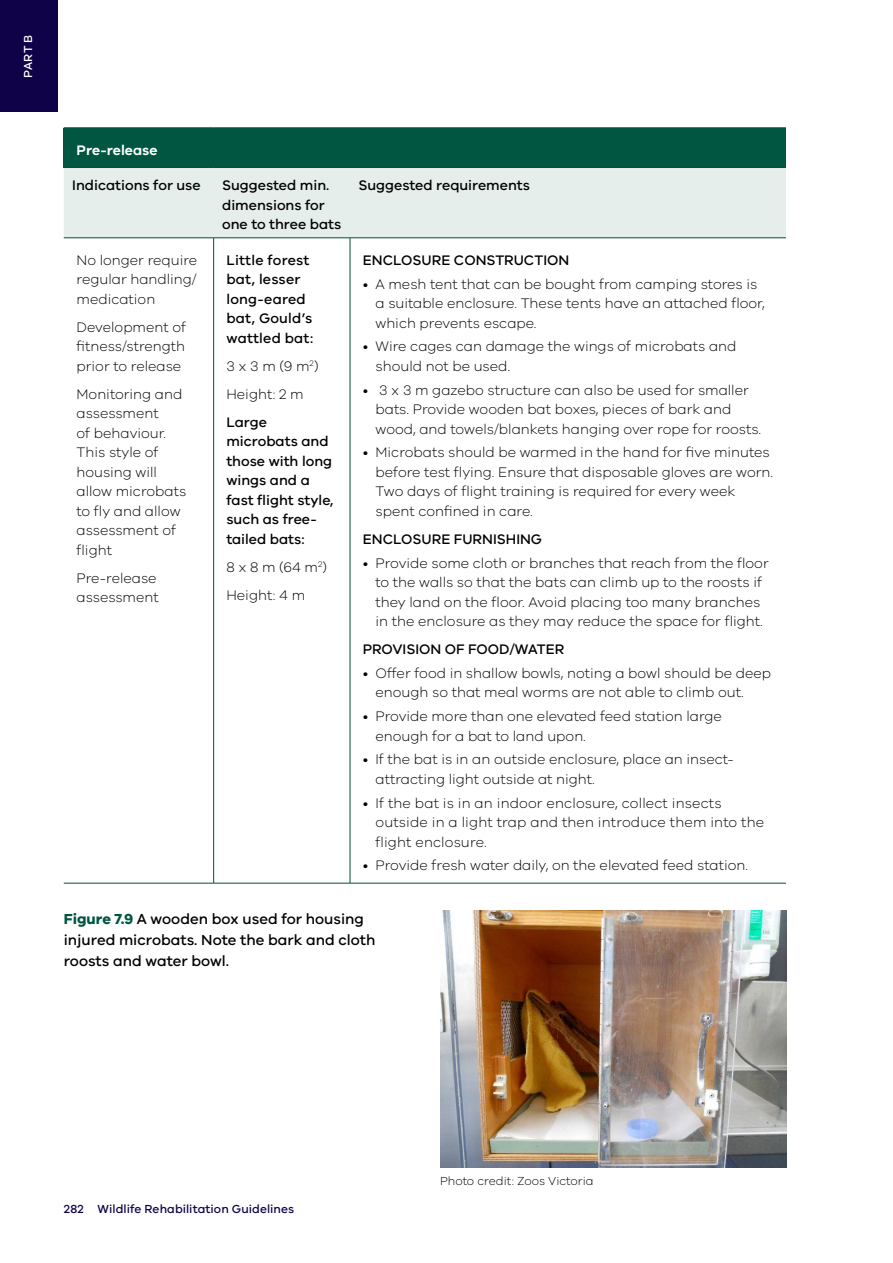
<style>
.page{position:relative;width:893px;height:1263px;background:#fff}
.page>*{position:absolute;margin:0;border:0;box-sizing:border-box;transform-origin:0 0}
.t1{font:500 15px/21px "VIC";color:#000}
.t2{font:300 14.25px/19.5px "VIC";color:#000}
.t3{font:500 14.25px/19.5px "VIC";color:#000}
.t4{font:600 14.25px "VIC";color:#fff}
.t5{font:500 12px "VIC";letter-spacing:.005em;color:#100249}
.t6{font:300 12px "VIC";color:#000}
.t7{font:500 12px "VIC";color:#fff}
.s1{font-weight:700;color:#005641}
</style>
<div class="page">
<div style="left:64px;top:128px;width:722px;height:40px;background:#005641"></div>
<div style="left:64px;top:168px;width:722px;height:70px;background:#e6eeeb"></div>
<hr style="left:213px;top:238px;width:1px;height:645px;background:#005134">
<hr style="left:350px;top:238px;width:1px;height:645px;background:#005134">
<hr style="left:64px;top:883px;width:150px;height:1px;background:#005134">
<hr style="left:214px;top:883px;width:136px;height:1px;background:#005134">
<hr style="left:350px;top:883px;width:436px;height:1px;background:#005134">
<hr style="left:64px;top:167px;width:150px;height:1px;background:#005134">
<hr style="left:214px;top:167px;width:136px;height:1px;background:#005134">
<hr style="left:350px;top:167px;width:436px;height:1px;background:#005134">
<hr style="left:64px;top:238px;width:150px;height:1px;background:#005134">
<hr style="left:214px;top:238px;width:136px;height:1px;background:#005134">
<hr style="left:350px;top:238px;width:436px;height:1px;background:#005134">
<hr style="left:64px;top:127px;width:150px;height:1px;background:#005134">
<hr style="left:214px;top:127px;width:136px;height:1px;background:#005134">
<hr style="left:350px;top:127px;width:436px;height:1px;background:#005134">
<img style="left:440px;top:910px;width:347px;height:257px">
<div style="left:0;top:0;width:57px;height:111px;background:#100249"></div>
<p class="t7" style="left:21px;top:78px;width:44px;rotate:-90deg">PART B</p>
<p class="t4" style="left:77px;top:141px;width:82px">Pre-release</p>
<p class="t3" style="left:72px;top:175px;width:130px">Indications for use</p>
<p class="t3" style="left:222px;top:175px;width:121px">Suggested min. dimensions for one to three bats</p>
<p class="t3" style="left:359px;top:175px;width:173px">Suggested requirements</p>
<p class="t2" style="left:77px;top:250px;width:122px">No longer require regular handling/ medication</p>
<p class="t2" style="left:77px;top:317px;width:111px;text-align:justify">Development of fitness/strength prior to release</p>
<p class="t2" style="left:77px;top:384px;width:111px">Monitoring and assessment<br>of behaviour.<br>This style of housing will allow microbats to fly and allow assessment of flight</p>
<p class="t2" style="left:77px;top:568px;width:84px">Pre-release assessment</p>
<p class="t3" style="left:226px;top:250px;width:88px">Little forest bat, lesser long-eared bat, Gould’s wattled bat:</p>
<p class="t2" style="left:226px;top:351px;width:94px;line-height:28px">3 x 3 m (9 m<sup>2</sup>)<br>Height: 2 m</p>
<p class="t3" style="left:226px;top:412px;width:109px">Large microbats and those with long wings and a fast flight style, such as free&shy;tailed bats:</p>
<p class="t2" style="left:226px;top:552px;width:102px;line-height:28px">8 x 8 m (64 m<sup>2</sup>)<br>Height: 4 m</p>
<p class="t3" style="left:363px;top:250px;width:208px">ENCLOSURE CONSTRUCTION</p>
<p class="t2" style="left:375px;top:274px;width:391px;text-indent:-13px">• A mesh tent that can be bought from camping stores is a suitable enclosure. These tents have an attached floor, which prevents escape.</p>
<p class="t2" style="left:375px;top:336px;width:362px;text-indent:-13px">• Wire cages can damage the wings of microbats and should not be used.</p>
<p class="t2" style="left:375px;top:379px;width:387px;text-indent:-13px">• 3 x 3 m gazebo structure can also be used for smaller bats. Provide wooden bat boxes, pieces of bark and wood, and towels/blankets hanging over rope for roosts.</p>
<p class="t2" style="left:375px;top:442px;width:399px;text-indent:-13px">• Microbats should be warmed in the hand for five minutes before test flying. Ensure that disposable gloves are worn.<br>Two days of flight training is required for every week spent confined in care.</p>
<p class="t3" style="left:363px;top:529px;width:181px">ENCLOSURE FURNISHING</p>
<p class="t2" style="left:363px;top:552px;width:407px;text-align:center">• Provide some cloth or branches that reach from the floor to the walls so that the bats can climb up to the roosts if they land on the floor. Avoid placing too many branches<br>in the enclosure as they may reduce the space for flight.</p>
<p class="t3" style="left:363px;top:639px;width:203px">PROVISION OF FOOD/WATER</p>
<p class="t2" style="left:375px;top:663px;width:397px;text-indent:-13px">• Offer food in shallow bowls, noting a bowl should be deep enough so that meal worms are not able to climb out.</p>
<p class="t2" style="left:375px;top:706px;width:348px;text-indent:-13px">• Provide more than one elevated feed station large enough for a bat to land upon.</p>
<p class="t2" style="left:375px;top:749px;width:360px;text-indent:-13px">• If the bat is in an outside enclosure, place an insect&shy;attracting light outside at night.</p>
<p class="t2" style="left:375px;top:792px;width:390px;text-indent:-13px">• If the bat is in an indoor enclosure, collect insects outside in a light trap and then introduce them into the flight enclosure.</p>
<p class="t2" style="left:363px;top:855px;width:387px">• Provide fresh water daily, on the elevated feed station.</p>
<p class="t1" style="left:64px;top:908px;width:313px"><span class="s1">Figure 7.9</span> A wooden box used for housing injured microbats. Note the bark and cloth roosts and water bowl.</p>
<p class="t5" style="left:64px;top:1201px;width:232px">282 Wildlife Rehabilitation Guidelines</p>
<p class="t6" style="left:440px;top:1173px;width:155px">Photo credit: Zoos Victoria</p>
</div>
